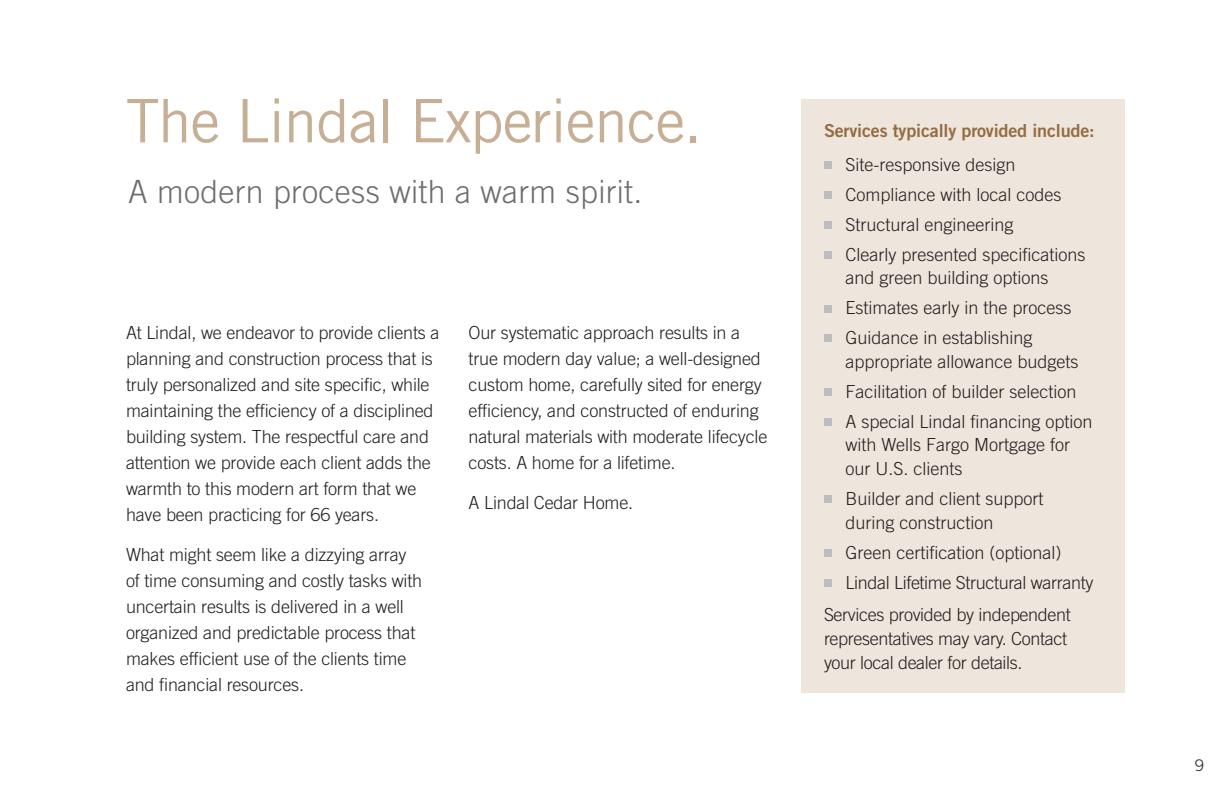
<style>
.page{position:relative;width:1224px;height:792px;background:#fff}
.page>*{position:absolute;margin:0;border:0;box-sizing:border-box;transform-origin:0 0}
.Title_-_large{font:60px "Trade Gothic LT Std";letter-spacing:-.02em;color:#c7af96}
.Title_-_small{font:300 32px "Trade Gothic LT Std";letter-spacing:.01em;color:#6c6d70}
.Body{font:300 18px/26px "Trade Gothic LT Std";letter-spacing:-.01em;color:#231f20}
.Body_Bullet{font:300 18px/23.8px "Trade Gothic LT Std";color:#231f20}
.Body_Bullet-2{font:300 18px/23.8px "Trade Gothic LT Std";letter-spacing:-.02em;color:#231f20}
.Body-2{font:18px "Trade Gothic LT Std Bd 2";letter-spacing:-.01em;color:#946c41}
.t1{font:300 16px "Trade Gothic LT Std";color:#231f20}
</style>
<div class="page">
<div style="left:802px;top:99px;width:323px;height:594px;background:#eee5dc"></div>
<div style="left:824px;top:162px;width:7px;height:7px;background:#bcbdc0"></div>
<div style="left:824px;top:192px;width:7px;height:7px;background:#bcbdc0"></div>
<div style="left:824px;top:222px;width:7px;height:7px;background:#bcbdc0"></div>
<div style="left:824px;top:251px;width:7px;height:8px;background:#bcbdc0"></div>
<div style="left:824px;top:305px;width:7px;height:7px;background:#bcbdc0"></div>
<div style="left:824px;top:335px;width:7px;height:7px;background:#bcbdc0"></div>
<div style="left:824px;top:389px;width:7px;height:7px;background:#bcbdc0"></div>
<div style="left:824px;top:418px;width:7px;height:8px;background:#bcbdc0"></div>
<div style="left:824px;top:496px;width:7px;height:7px;background:#bcbdc0"></div>
<div style="left:824px;top:549px;width:7px;height:8px;background:#bcbdc0"></div>
<div style="left:824px;top:579px;width:7px;height:8px;background:#bcbdc0"></div>
<p class="Title_-_large" style="left:126px;top:85px;width:578px">The Lindal Experience.</p>
<p class="Title_-_small" style="left:128px;top:173px;width:516px">A modern process with a warm spirit.</p>
<p class="Body" style="left:126px;top:319px;width:315px">At Lindal, we endeavor to provide clients a planning and construction process that is truly personalized and site specific, while maintaining the efficiency of a disciplined building system. The respectful care and attention we provide each client adds the warmth to this modern art form that we have been practicing for 66 years.</p>
<p class="Body" style="left:126px;top:542px;width:298px">What might seem like a dizzying array of time consuming and costly tasks with uncertain results is delivered in a well organized and predictable process that makes efficient use of the clients time and financial resources.</p>
<p class="Body" style="left:469px;top:319px;width:300px">Our systematic approach results in a true modern day value; a well-designed custom home, carefully sited for energy efficiency, and constructed of enduring natural materials with moderate lifecycle costs. A home for a lifetime.</p>
<p class="Body" style="left:469px;top:490px;width:166px">A Lindal Cedar Home.</p>
<p class="Body-2" style="left:824px;top:119px;width:272px">Services typically provided include:</p>
<p class="Body_Bullet" style="left:846px;top:153px;width:171px">Site-responsive design</p>
<p class="Body_Bullet" style="left:846px;top:182px;width:218px">Compliance with local codes</p>
<p class="Body_Bullet" style="left:846px;top:212px;width:170px">Structural engineering</p>
<p class="Body_Bullet" style="left:846px;top:242px;width:241px">Clearly presented specifications and green building options</p>
<p class="Body_Bullet" style="left:846px;top:296px;width:227px">Estimates early in the process</p>
<p class="Body_Bullet" style="left:846px;top:326px;width:235px">Guidance in establishing appropriate allowance budgets</p>
<p class="Body_Bullet" style="left:846px;top:379px;width:233px">Facilitation of builder selection</p>
<p class="Body_Bullet" style="left:846px;top:409px;width:249px">A special Lindal financing option with Wells Fargo Mortgage for our U.S. clients</p>
<p class="Body_Bullet" style="left:846px;top:486px;width:200px">Builder and client support during construction</p>
<p class="Body_Bullet" style="left:846px;top:540px;width:218px">Green certification (optional)</p>
<p class="Body_Bullet-2" style="left:846px;top:570px;width:249px">Lindal Lifetime Structural warranty</p>
<p class="Body_Bullet-2" style="left:824px;top:603px;width:248px">Services provided by independent representatives may vary. Contact your local dealer for details.</p>
<p class="t1" style="left:1195px;top:755px;width:10px">9</p>
</div>
